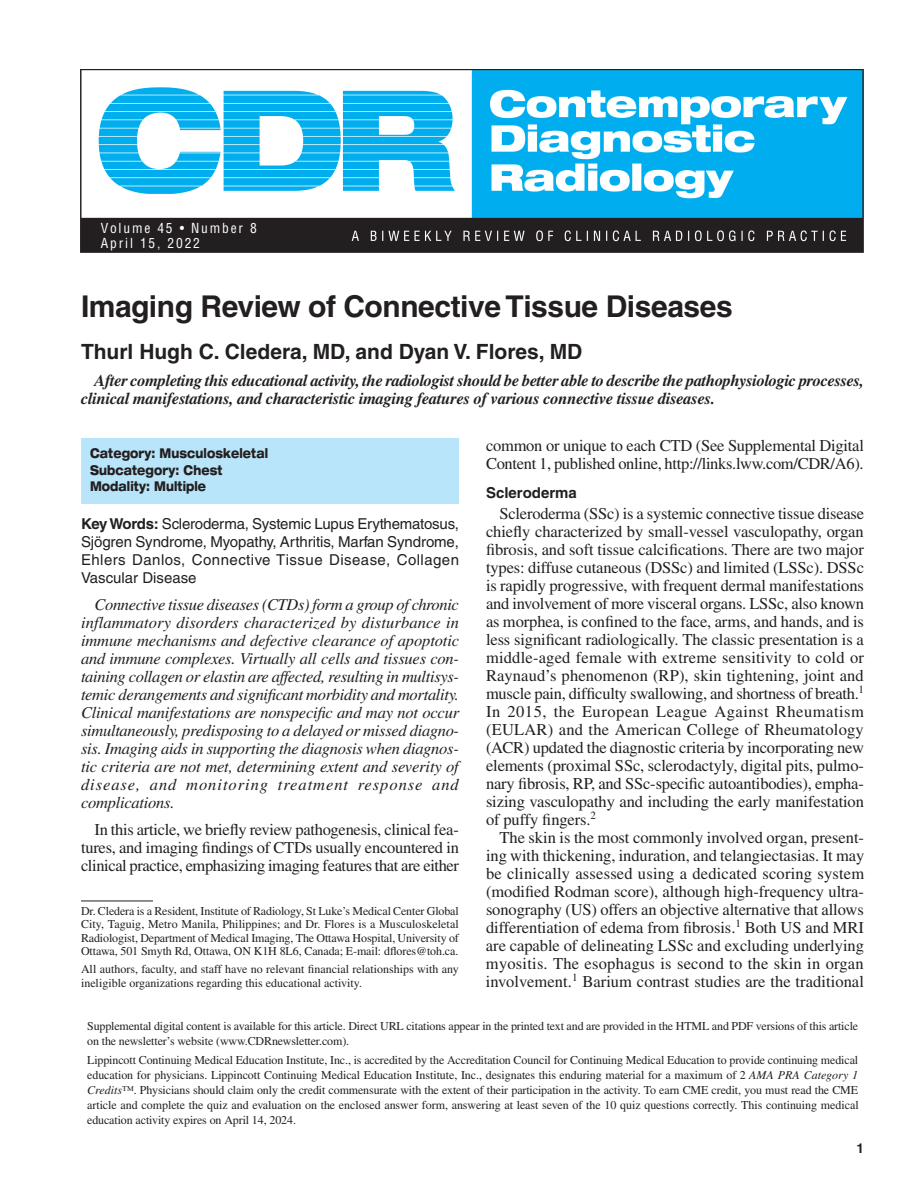
<style>
.page{position:relative;width:918px;height:1188px;background:#fff}
.page>*{position:absolute;margin:0;border:0;box-sizing:border-box;transform-origin:0 0}
.Atitle{font:700 30px "Helvetica";letter-spacing:-.015em;color:#231f20}
.Author{font:700 21px "Helvetica";color:#231f20}
.Para{font:16.5px/18px "Times";letter-spacing:-.015em;color:#231f20;text-align:justify}
.Para-2{font:italic 16.5px/18px "Times";letter-spacing:.06em;color:#231f20;text-align:justify}
.Para-3{font:italic 700 16.5px/18px "Times";letter-spacing:-.02em;color:#231f20}
.Key-words{font:15px/18px "Helvetica";letter-spacing:.03em;color:#231f20;text-align:justify}
.t1{font:700 15px "Helvetica";color:#231f20}
.Category_box_head{font:800 expanded 13.5px "Helvetica Neue";letter-spacing:.01em;color:#231f20;scale:.75 1}
.t2{font:condensed 13.5px "Helvetica";letter-spacing:.135em;color:#fff}
.t3{font:700 13.5px "Helvetica";color:#231f20}
.Cme{font:12px/15px "Times";letter-spacing:-.01em;color:#231f20}
.Ainfo{font:12px/13.5px "Times";letter-spacing:-.01em;color:#231f20;text-align:justify}
.Ainfo-2nd{font:12px/13.5px "Times";color:#231f20}
.s1{font-weight:700}
.s2{font-style:italic}
</style>
<div class="page">
<img style="left:81px;top:70px;width:783px;height:183px">
<hr style="left:81px;top:901px;width:72px;height:1px;background:#231f20">
<div style="left:81px;top:438px;width:378px;height:65px;background:#b9e5fa"></div>
<p class="t2" style="left:101px;top:219px;width:157px">Volume 45 • Number 8</p>
<p class="t2" style="left:101px;top:234px;width:101px">April 15, 2022</p>
<p class="Atitle" style="left:81px;top:288px;width:653px">Imaging Review of Connective Tissue Diseases</p>
<p class="Author" style="left:81px;top:339px;width:503px">Thurl Hugh C. Cledera, MD, and Dyan V. Flores, MD</p>
<p class="Para-3" style="left:81px;top:371px;width:785px;text-indent:14px">After completing this educational activity, the radiologist should be better able to describe the pathophysiologic processes, clinical manifestations, and characteristic imaging features of various connective tissue diseases.</p>
<p class="Category_box_head" style="left:90px;top:445px;width:239px">Category: Musculoskeletal</p>
<p class="Category_box_head" style="left:90px;top:461px;width:178px">Subcategory: Chest</p>
<p class="Category_box_head" style="left:90px;top:478px;width:156px">Modality: Multiple</p>
<p class="Key-words" style="left:81px;top:514px;width:380px"><span class="s1">Key Words:</span> Scleroderma, Systemic Lupus Erythematosus, Sjögren Syndrome, Myopathy, Arthritis, Marfan Syndrome, Ehlers Danlos, Connective Tissue Disease, Collagen Vascular Disease</p>
<p class="Para-2" style="left:81px;top:595px;width:380px;text-indent:14px">Connective tissue diseases (CTDs) form a group of chronic inflammatory disorders characterized by disturbance in immune mechanisms and defective clearance of apoptotic and immune complexes. Virtually all cells and tissues con&shy;taining collagen or elastin are affected, resulting in multisys&shy;temic derangements and significant morbidity and mortality.<br>Clinical manifestations are nonspecific and may not occur simultaneously, predisposing to a delayed or missed diagno&shy;sis. Imaging aids in supporting the diagnosis when diagnos&shy;tic criteria are not met, determining extent and severity of disease, and monitoring treatment response and complications.</p>
<p class="Para" style="left:81px;top:820px;width:380px;text-indent:14px">In this article, we briefly review pathogenesis, clinical fea&shy;tures, and imaging findings of CTDs usually encountered in clinical practice, emphasizing imaging features that are either</p>
<p class="Ainfo" style="left:81px;top:904px;width:379px">Dr. Cledera is a Resident, Institute of Radiology, St Luke’s Medical Center Global City, Taguig, Metro Manila, Philippines; and Dr. Flores is a Musculoskeletal Radiologist, Department of Medical Imaging, The Ottawa Hospital, University of Ottawa, 501 Smyth Rd, Ottawa, ON K1H 8L6, Canada; E-mail: dflores@toh.ca.</p>
<p class="Ainfo-2nd" style="left:81px;top:962px;width:379px">All authors, faculty, and staff have no relevant financial relationships with any ineligible organizations regarding this educational activity.</p>
<p class="Para" style="left:486px;top:437px;width:379px">common or unique to each CTD (See Supplemental Digital<br>Content 1, published online, http://links.lww.com/CDR/A6).</p>
<h1 class="t1" style="left:486px;top:483px;width:92px">Scleroderma</h1>
<p class="Para" style="left:486px;top:504px;width:380px;text-indent:14px">Scleroderma (SSc) is a systemic connective tissue disease chiefly characterized by small-vessel vasculopathy, organ fibrosis, and soft tissue calcifications. There are two major types: diffuse cutaneous (DSSc) and limited (LSSc). DSSc is rapidly progressive, with frequent dermal manifestations and involvement of more visceral organs. LSSc, also known as morphea, is confined to the face, arms, and hands, and is less significant radiologically. The classic presentation is a middle-aged female with extreme sensitivity to cold or Raynaud’s phenomenon (RP), skin tightening, joint and muscle pain, difficulty swallowing, and shortness of breath.<sup>1<br></sup>In 2015, the European League Against Rheumatism (EULAR) and the American College of Rheumatology (ACR) updated the diagnostic criteria by incorporating new elements (proximal SSc, sclerodactyly, digital pits, pulmo&shy;nary fibrosis, RP, and SSc-specific autoantibodies), empha&shy;sizing vasculopathy and including the early manifestation of puffy fingers.<sup>2</sup></p>
<p class="Para" style="left:486px;top:828px;width:380px;text-indent:14px">The skin is the most commonly involved organ, present&shy;ing with thickening, induration, and telangiectasias. It may be clinically assessed using a dedicated scoring system (modified Rodman score), although high-frequency ultra&shy;sonography (US) offers an objective alternative that allows differentiation of edema from fibrosis.<sup>1</sup> Both US and MRI are capable of delineating LSSc and excluding underlying myositis. The esophagus is second to the skin in organ involvement.<sup>1</sup> Barium contrast studies are the traditional</p>
<p class="Cme" style="left:87px;top:1018px;width:773px">Supplemental digital content is available for this article. Direct URL citations appear in the printed text and are provided in the HTML and PDF versions of this article on the newsletter’s website (www.CDRnewsletter.com).</p>
<p class="Cme" style="left:87px;top:1052px;width:773px;text-align:justify">Lippincott Continuing Medical Education Institute, Inc., is accredited by the Accreditation Council for Continuing Medical Education to provide continuing medical education for physicians. Lippincott Continuing Medical Education Institute, Inc., designates this enduring material for a maximum of 2 <span class="s2">AMA PRA Category 1<br>Credits</span>™. Physicians should claim only the credit commensurate with the extent of their participation in the activity. To earn CME credit, you must read the CME article and complete the quiz and evaluation on the enclosed answer form, answering at least seven of the 10 quiz questions correctly. This continuing medical education activity expires on April 14, 2024.</p>
<p class="t3" style="left:856px;top:1140px;width:9px">1</p>
</div>
